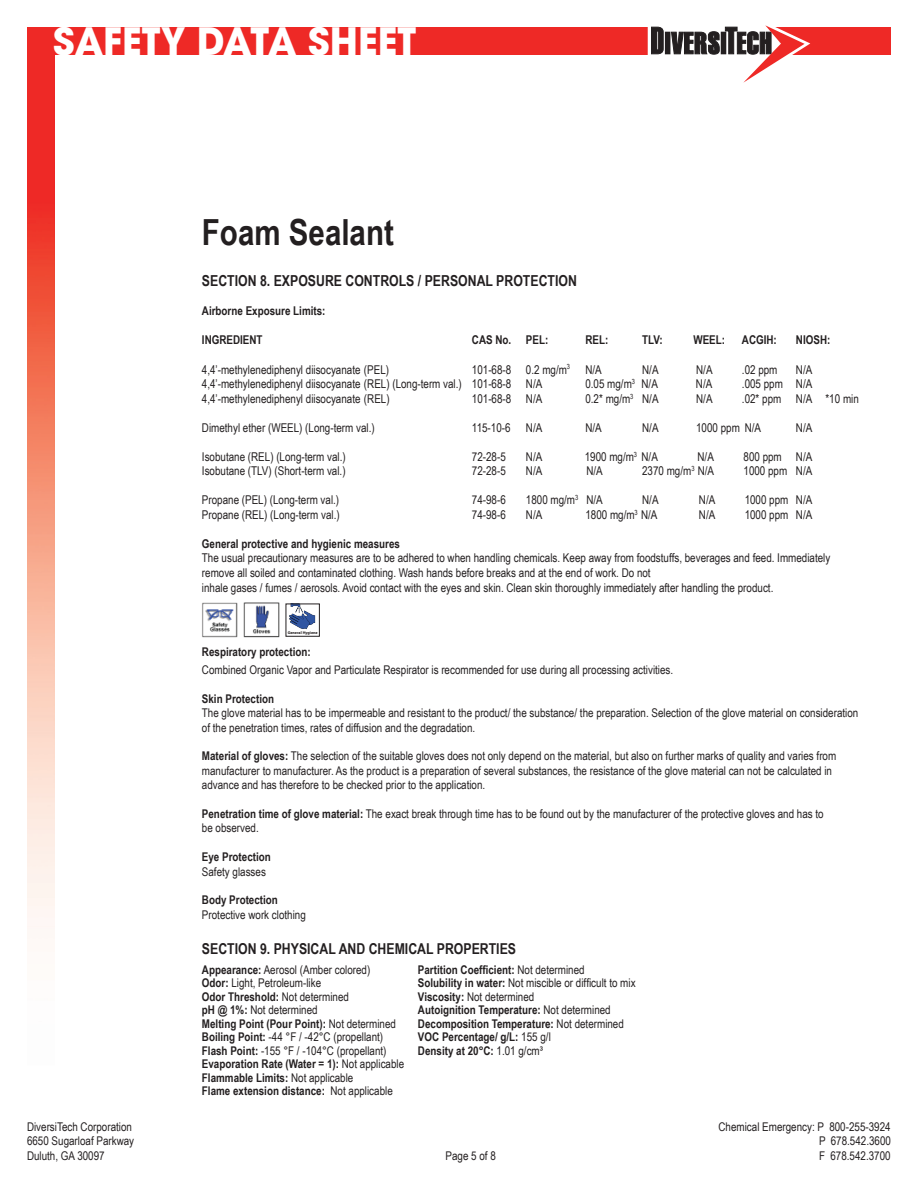
<style>
.page{position:relative;width:918px;height:1188px;background:#fff}
.page>*{position:absolute;margin:0;border:0;box-sizing:border-box;transform-origin:0 0}
.t1{font:700 37.5px "ITC Avant Garde Std";color:#fff}
.t2{font:700 36px "Arial Narrow";color:#231f20}
.t3{font:700 15.15px "Arial Narrow";color:#231f20}
.t4{font:700 15px "Arial Narrow";color:#231f20}
.t5{font:12.15px/14.7px "Arial Narrow";color:#231f20}
.t6{font:700 12.15px "Arial Narrow";color:#231f20}
.t7{font:12px/14.4px "Arial Narrow";color:#231f20}
.t8{font:700 12px/13.5px "Arial Narrow";color:#231f20}
.t9{font:700 4.05px "Myriad Pro";color:#231f20}
.s1{font-weight:700}
.s2{font-weight:400}
</style>
<div class="page">
<div style="left:27px;top:27px;width:864px;height:27px;background:#ee2926"></div>
<img style="left:27px;top:54px;width:27px;height:873px">
<svg style="left:648px;top:25px;width:162px;height:58px"></svg>
<img style="left:243px;top:602px;width:37px;height:36px">
<img style="left:202px;top:602px;width:36px;height:36px">
<img style="left:285px;top:604px;width:31px;height:31px">
<div style="left:286px;top:604px;width:34px;height:33px;border:1px solid #231f20"></div>
<h1 class="t1" style="left:53px;top:16px;width:365px">SAFETY DATA SHEET</h1>
<h2 class="t2" style="left:202px;top:205px;width:193px">Foam Sealant</h2>
<p class="t3" style="left:202px;top:270px;width:376px">SECTION 8. EXPOSURE CONTROLS / PERSONAL PROTECTION</p>
<p class="t6" style="left:202px;top:302px;width:125px">Airborne Exposure Limits:</p>
<p class="t6" style="left:202px;top:331px;width:62px">INGREDIENT</p>
<p class="t6" style="left:472px;top:331px;width:78px">CAS No. PEL:</p>
<p class="t6" style="left:585px;top:331px;width:24px">REL:</p>
<p class="t6" style="left:642px;top:331px;width:22px">TLV:</p>
<p class="t6" style="left:693px;top:331px;width:33px">WEEL:</p>
<p class="t6" style="left:742px;top:331px;width:36px">ACGIH:</p>
<p class="t6" style="left:796px;top:331px;width:36px">NIOSH:</p>
<p class="t5" style="left:202px;top:361px;width:189px">4,4’-methylenediphenyl diisocyanate (PEL)</p>
<p class="t5" style="left:472px;top:361px;width:100px">101-68-8 0.2 mg/m<sup>3</sup></p>
<p class="t5" style="left:585px;top:361px;width:18px">N/A</p>
<p class="t5" style="left:642px;top:361px;width:18px">N/A</p>
<p class="t5" style="left:696px;top:361px;width:18px">N/A</p>
<p class="t5" style="left:742px;top:361px;width:37px">.02 ppm</p>
<p class="t5" style="left:796px;top:361px;width:18px">N/A</p>
<p class="t5" style="left:202px;top:376px;width:342px">4,4’-methylenediphenyl diisocyanate (REL) (Long-term val.) 101-68-8 N/A</p>
<p class="t5" style="left:585px;top:376px;width:74px">0.05 mg/m<sup>3</sup> N/A</p>
<p class="t5" style="left:696px;top:376px;width:18px">N/A</p>
<p class="t5" style="left:742px;top:376px;width:72px">.005 ppm N/A</p>
<p class="t5" style="left:202px;top:390px;width:189px">4,4’-methylenediphenyl diisocyanate (REL)</p>
<p class="t5" style="left:472px;top:390px;width:72px">101-68-8 N/A</p>
<p class="t5" style="left:585px;top:390px;width:75px">0.2* mg/m<sup>3</sup> N/A</p>
<p class="t5" style="left:696px;top:390px;width:18px">N/A</p>
<p class="t5" style="left:742px;top:390px;width:118px">.02* ppm N/A *10 min</p>
<p class="t5" style="left:202px;top:420px;width:174px">Dimethyl ether (WEEL) (Long-term val.)</p>
<p class="t5" style="left:472px;top:420px;width:40px">115-10-6</p>
<p class="t5" style="left:526px;top:420px;width:18px">N/A</p>
<p class="t5" style="left:585px;top:420px;width:18px">N/A</p>
<p class="t5" style="left:642px;top:420px;width:18px">N/A</p>
<p class="t5" style="left:696px;top:420px;width:66px">1000 ppm N/A</p>
<p class="t5" style="left:796px;top:420px;width:18px">N/A</p>
<p class="t5" style="left:202px;top:449px;width:145px">Isobutane (REL) (Long-term val.)</p>
<p class="t5" style="left:472px;top:449px;width:35px">72-28-5</p>
<p class="t5" style="left:526px;top:449px;width:18px">N/A</p>
<p class="t5" style="left:585px;top:449px;width:75px">1900 mg/m<sup>3</sup> N/A</p>
<p class="t5" style="left:698px;top:449px;width:18px">N/A</p>
<p class="t5" style="left:744px;top:449px;width:70px">800 ppm N/A</p>
<p class="t5" style="left:202px;top:463px;width:145px">Isobutane (TLV) (Short-term val.)</p>
<p class="t5" style="left:472px;top:463px;width:35px">72-28-5</p>
<p class="t5" style="left:526px;top:463px;width:18px">N/A</p>
<p class="t5" style="left:586px;top:463px;width:18px">N/A</p>
<p class="t5" style="left:642px;top:463px;width:74px">2370 mg/m<sup>3</sup> N/A</p>
<p class="t5" style="left:744px;top:463px;width:70px">1000 ppm N/A</p>
<p class="t5" style="left:202px;top:492px;width:139px">Propane (PEL) (Long-term val.)</p>
<p class="t5" style="left:472px;top:492px;width:35px">74-98-6</p>
<p class="t5" style="left:526px;top:492px;width:78px">1800 mg/m<sup>3</sup> N/A</p>
<p class="t5" style="left:642px;top:492px;width:18px">N/A</p>
<p class="t5" style="left:699px;top:492px;width:18px">N/A</p>
<p class="t5" style="left:745px;top:492px;width:69px">1000 ppm N/A</p>
<p class="t5" style="left:202px;top:507px;width:139px">Propane (REL) (Long-term val.)</p>
<p class="t5" style="left:472px;top:507px;width:35px">74-98-6</p>
<p class="t5" style="left:526px;top:507px;width:18px">N/A</p>
<p class="t5" style="left:585px;top:507px;width:74px">1800 mg/m<sup>3</sup> N/A</p>
<p class="t5" style="left:699px;top:507px;width:18px">N/A</p>
<p class="t5" style="left:745px;top:507px;width:69px">1000 ppm N/A</p>
<p class="t6" style="left:202px;top:534px;width:199px">General protective and hygienic measures</p>
<p class="t5" style="left:202px;top:550px;width:630px">The usual precautionary measures are to be adhered to when handling chemicals. Keep away from foodstuffs, beverages and feed. Immediately remove all soiled and contaminated clothing. Wash hands before breaks and at the end of work. Do not<br>inhale gases / fumes / aerosols. Avoid contact with the eyes and skin. Clean skin thoroughly immediately after handling the product.</p>
<p class="t9" style="left:288px;top:630px;width:31px">General Hygiene</p>
<p class="t8" style="left:202px;top:644px;width:110px">Respiratory protection:</p>
<p class="t7" style="left:202px;top:662px;width:473px">Combined Organic Vapor and Particulate Respirator is recommended for use during all processing activities.</p>
<p class="t8" style="left:202px;top:691px;width:74px">Skin Protection</p>
<p class="t7" style="left:202px;top:705px;width:658px">The glove material has to be impermeable and resistant to the product/ the substance/ the preparation. Selection of the glove material on consideration of the penetration times, rates of diffusion and the degradation.</p>
<p class="t7" style="left:202px;top:749px;width:636px"><span class="s1">Material of gloves:</span> The selection of the suitable gloves does not only depend on the material, but also on further marks of quality and varies from manufacturer to manufacturer. As the product is a preparation of several substances, the resistance of the glove material can not be calculated in advance and has therefore to be checked prior to the application.</p>
<p class="t7" style="left:202px;top:806px;width:623px"><span class="s1">Penetration time of glove material:</span> The exact break through time has to be found out by the manufacturer of the protective gloves and has to be observed.</p>
<p class="t8" style="left:202px;top:850px;width:70px">Eye Protection</p>
<p class="t7" style="left:202px;top:864px;width:65px">Safety glasses</p>
<p class="t8" style="left:202px;top:893px;width:77px">Body Protection</p>
<p class="t7" style="left:202px;top:907px;width:105px">Protective work clothing</p>
<p class="t4" style="left:202px;top:938px;width:316px">SECTION 9. PHYSICAL AND CHEMICAL PROPERTIES</p>
<p class="t7" style="left:202px;top:962px;width:170px"><span class="s1">Appearance:</span> Aerosol (Amber colored)</p>
<p class="t8" style="left:418px;top:962px;width:168px">Partition Coefficient: <span class="s2">Not determined</span></p>
<p class="t7" style="left:202px;top:975px;width:121px"><span class="s1">Odor:</span> Light, Petroleum-like</p>
<p class="t7" style="left:418px;top:975px;width:219px"><span class="s1">Solubility in water:</span> Not miscible or difficult to mix</p>
<p class="t8" style="left:202px;top:989px;width:149px">Odor Threshold: <span class="s2">Not determined</span></p>
<p class="t7" style="left:418px;top:989px;width:118px"><span class="s1">Viscosity:</span> Not determined</p>
<p class="t7" style="left:202px;top:1002px;width:117px"><span class="s1">pH @ 1%:</span> Not determined</p>
<p class="t8" style="left:418px;top:1003px;width:194px">Autoignition Temperature: <span class="s2">Not determined</span></p>
<p class="t8" style="left:202px;top:1016px;width:196px">Melting Point (Pour Point): <span class="s2">Not determined</span></p>
<p class="t8" style="left:418px;top:1016px;width:207px">Decomposition Temperature: <span class="s2">Not determined</span></p>
<p class="t7" style="left:202px;top:1029px;width:183px"><span class="s1">Boiling Point:</span> -44 °F / -42°C (propellant)</p>
<p class="t8" style="left:418px;top:1030px;width:134px">VOC Percentage/ g/L: <span class="s2">155 g/l</span></p>
<p class="t7" style="left:202px;top:1043px;width:186px"><span class="s1">Flash Point:</span> -155 °F / -104°C (propellant)</p>
<p class="t8" style="left:418px;top:1043px;width:127px">Density at 20°C: <span class="s2">1.01 g/cm³</span></p>
<p class="t8" style="left:202px;top:1057px;width:204px">Evaporation Rate (Water = 1): <span class="s2">Not applicable<br></span>Flammable Limits: <span class="s2">Not applicable<br></span>Flame extension distance: <span class="s2">Not applicable</span></p>
<p class="t7" style="left:27px;top:1119px;width:106px">DiversiTech Corporation</p>
<p class="t7" style="left:719px;top:1119px;width:174px">Chemical Emergency: P 800-255-3924</p>
<p class="t7" style="left:27px;top:1134px;width:109px">6650 Sugarloaf Parkway</p>
<p class="t7" style="left:819px;top:1134px;width:73px">P 678.542.3600</p>
<p class="t7" style="left:27px;top:1148px;width:79px">Duluth, GA 30097</p>
<p class="t7" style="left:446px;top:1148px;width:52px">Page 5 of 8</p>
<p class="t7" style="left:819px;top:1148px;width:73px">F 678.542.3700</p>
</div>
